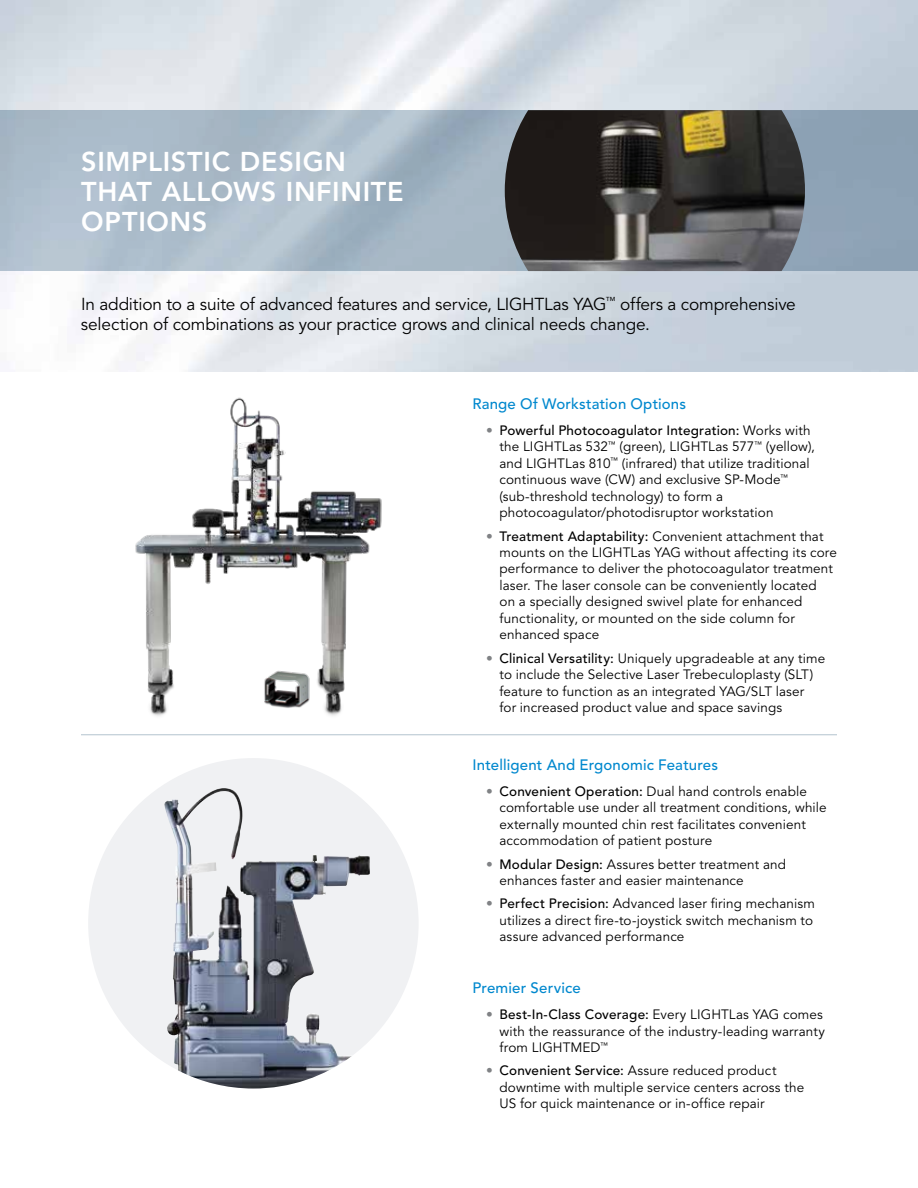
<style>
.page{position:relative;width:918px;height:1188px;background:#fff}
.page>*{position:absolute;margin:0;border:0;box-sizing:border-box;transform-origin:0 0}
.t1{font:800 27px/30px "Avenir";letter-spacing:.025em;color:#fff}
.t2{font:17.25px/19.5px "Avenir";letter-spacing:-.01em;color:#000}
.t3{font:500 15px "Avenir";letter-spacing:.01em;color:#0088ce}
.t4{font:13.5px/16.5px "Avenir";letter-spacing:.01em;color:#000}
.s1{color:#808285}
.s2{font-weight:500}
</style>
<div class="page">
<img style="left:135px;top:397px;width:247px;height:319px">
<img style="left:263px;top:667px;width:50px;height:42px">
<svg style="left:0;top:110px;width:918px;height:161px;background:#a5b6c5"></svg>
<hr style="left:81px;top:734px;width:756px;height:1px;background:#b3c3cf">
<img style="left:505px;top:110px;width:300px;height:161px">
<div style="left:88px;top:758px;width:331px;height:331px;background:#f0f1f3;border-radius:50%"></div>
<img style="left:164px;top:792px;width:188px;height:297px">
<h1 class="t1" style="left:81px;top:146px;width:324px">SIMPLISTIC DESIGN<br>THAT ALLOWS INFINITE<br>OPTIONS</h1>
<p class="t2" style="left:81px;top:295px;width:716px">In addition to a suite of advanced features and service, LIGHTLas YAG<sup>™</sup> offers a comprehensive selection of combinations as your practice grows and clinical needs change.</p>
<p class="t3" style="left:472px;top:395px;width:215px">Range Of Workstation Options</p>
<p class="t4" style="left:499px;top:422px;width:317px;text-indent:-13px"><span class="s1">•</span> <span class="s2">Powerful Photocoagulator Integration:</span> Works with the LIGHTLas 532<sup>™</sup> (green), LIGHTLas 577<sup>™</sup> (yellow), and LIGHTLas 810<sup>™</sup> (infrared) that utilize traditional continuous wave (CW) and exclusive SP-Mode<sup>™ </sup>(sub-threshold technology) to form a photocoagulator/photodisruptor workstation</p>
<p class="t4" style="left:500px;top:528px;width:339px;text-indent:-14px"><span class="s1">•</span> <span class="s2">Treatment Adaptability:</span> Convenient attachment that mounts on the LIGHTLas YAG without affecting its core performance to deliver the photocoagulator treatment laser. The laser console can be conveniently located<br>on a specially designed swivel plate for enhanced functionality, or mounted on the side column for enhanced space</p>
<p class="t4" style="left:500px;top:650px;width:327px;text-indent:-14px"><span class="s1">•</span> <span class="s2">Clinical Versatility:</span> Uniquely upgradeable at any time to include the Selective Laser Trebeculoplasty (SLT) feature to function as an integrated YAG/SLT laser<br>for increased product value and space savings</p>
<p class="t3" style="left:472px;top:756px;width:247px">Intelligent And Ergonomic Features</p>
<p class="t4" style="left:500px;top:783px;width:329px;text-indent:-14px"><span class="s1">•</span> <span class="s2">Convenient Operation:</span> Dual hand controls enable comfortable use under all treatment conditions, while externally mounted chin rest facilitates convenient accommodation of patient posture</p>
<p class="t4" style="left:500px;top:856px;width:288px;text-indent:-14px"><span class="s1">•</span> <span class="s2">Modular Design:</span> Assures better treatment and enhances faster and easier maintenance</p>
<p class="t4" style="left:500px;top:896px;width:317px;text-indent:-14px"><span class="s1">•</span> <span class="s2">Perfect Precision:</span> Advanced laser firing mechanism utilizes a direct fire-to-joystick switch mechanism to assure advanced performance</p>
<p class="t3" style="left:472px;top:979px;width:110px">Premier Service</p>
<p class="t4" style="left:500px;top:1007px;width:327px;text-indent:-14px"><span class="s1">•</span> <span class="s2">Best-In-Class Coverage:</span> Every LIGHTLas YAG comes with the reassurance of the industry-leading warranty from LIGHTMED<sup>™</sup></p>
<p class="t4" style="left:500px;top:1063px;width:306px;text-indent:-14px"><span class="s1">•</span> <span class="s2">Convenient Service:</span> Assure reduced product downtime with multiple service centers across the<br>US for quick maintenance or in-office repair</p>
</div>
